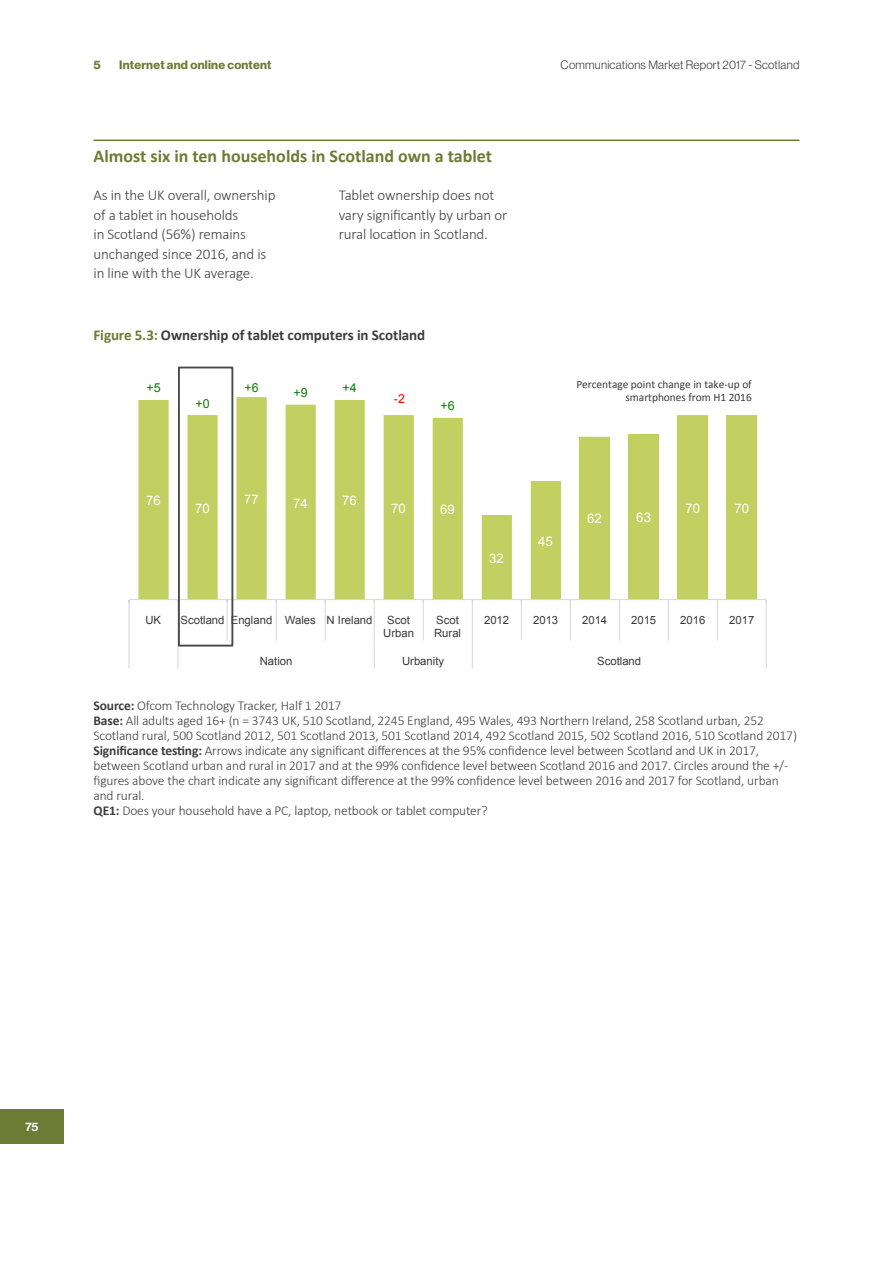
<style>
.page{position:relative;width:893px;height:1263px;background:#fff}
.page>*{position:absolute;margin:0;border:0;box-sizing:border-box;transform-origin:0 0}
.Heading_3_GREEN{font:700 18px "Calibri";color:#6c7c34}
.Body_Copy{font:300 15px/19.5px "Calibri";letter-spacing:-.01em;color:#3e3e3f}
.Bold_Body_Copy{font:700 15px "Calibri";letter-spacing:-.005em;color:#3e3e3f}
.Source{font:300 13.5px/15px "Calibri";letter-spacing:-.01em;color:#3e3e3f}
.t1{font:13.2px "Arial";color:#fff}
.t2{font:12.45px "Arial";color:#008000}
.t3{font:12.45px "Arial";color:#f00}
.t4{font:12px "N Haas Grotesk DS Std 45 Lt";letter-spacing:.02em;color:#3e3e3f}
.t5{font:12px "N Haas Grotesk DS Std 75 Bd";letter-spacing:.02em;color:#6c7c34}
.t6{font:12px "N Haas Grotesk DS Std 65 Md";color:#fff}
.t7{font:11.25px/13.2px "Arial";color:#38393a;text-align:center}
.t8{font:11.25px/13.2px "Calibri";color:#38393a;text-align:right}
.s1{color:#6c7c34}
.s2{font-weight:700}
</style>
<div class="page">
<div style="left:0;top:1110px;width:64px;height:34px;background:#6c7c34"></div>
<hr style="left:94px;top:140px;width:705px;height:1px;background:#6c7c34">
<svg style="left:138px;top:397px;width:619px;height:202px;fill:#c2d061"></svg>
<hr style="left:129px;top:599px;width:637px;height:1px;background:#d6d6d6">
<hr style="left:129px;top:600px;width:1px;height:40px;background:#d6d6d6">
<hr style="left:227px;top:600px;width:1px;height:40px;background:#d6d6d6">
<hr style="left:276px;top:600px;width:1px;height:40px;background:#d6d6d6">
<hr style="left:325px;top:600px;width:1px;height:40px;background:#d6d6d6">
<hr style="left:374px;top:600px;width:1px;height:40px;background:#d6d6d6">
<hr style="left:423px;top:600px;width:1px;height:40px;background:#d6d6d6">
<hr style="left:472px;top:600px;width:1px;height:40px;background:#d6d6d6">
<hr style="left:521px;top:600px;width:1px;height:40px;background:#d6d6d6">
<hr style="left:570px;top:600px;width:1px;height:40px;background:#d6d6d6">
<hr style="left:619px;top:600px;width:1px;height:40px;background:#d6d6d6">
<hr style="left:668px;top:600px;width:1px;height:40px;background:#d6d6d6">
<hr style="left:717px;top:600px;width:1px;height:40px;background:#d6d6d6">
<hr style="left:766px;top:600px;width:1px;height:40px;background:#d6d6d6">
<svg style="left:129px;top:640px;width:1px;height:28px"></svg>
<svg style="left:178px;top:646px;width:1px;height:22px"></svg>
<svg style="left:374px;top:640px;width:1px;height:28px"></svg>
<svg style="left:472px;top:640px;width:1px;height:28px"></svg>
<svg style="left:766px;top:640px;width:1px;height:28px"></svg>
<div style="left:178px;top:367px;width:55px;height:279px;border:2px solid #484949"></div>
<p class="t5" style="left:94px;top:58px;width:9px">5</p>
<p class="t5" style="left:119px;top:58px;width:154px">Internet and online content</p>
<p class="t4" style="left:561px;top:58px;width:240px">Communications Market Report 2017 - Scotland</p>
<p class="Heading_3_GREEN" style="left:94px;top:145px;width:400px">Almost six in ten households in Scotland own a tablet</p>
<p class="Body_Copy" style="left:94px;top:186px;width:183px">As in the UK overall, ownership of a tablet in households<br>in Scotland (56%) remains unchanged since 2016, and is in line with the UK average.</p>
<p class="Body_Copy" style="left:339px;top:186px;width:170px">Tablet ownership does not vary significantly by urban or rural location in Scotland.</p>
<p class="Bold_Body_Copy" style="left:94px;top:325px;width:333px"><span class="s1">Figure 5.3:</span> Ownership of tablet computers in Scotland</p>
<p class="t2" style="left:146px;top:380px;width:16px">+5</p>
<p class="t2" style="left:195px;top:395px;width:16px">+0</p>
<p class="t2" style="left:244px;top:380px;width:16px">+6</p>
<p class="t2" style="left:293px;top:385px;width:16px">+9</p>
<p class="t2" style="left:342px;top:380px;width:16px">+4</p>
<p class="t3" style="left:394px;top:390px;width:13px">-2</p>
<p class="t2" style="left:440px;top:398px;width:16px">+6</p>
<p class="t1" style="left:146px;top:492px;width:16px">76</p>
<p class="t1" style="left:195px;top:499px;width:16px">70</p>
<p class="t1" style="left:244px;top:490px;width:16px">77</p>
<p class="t1" style="left:293px;top:494px;width:16px">74</p>
<p class="t1" style="left:342px;top:492px;width:16px">76</p>
<p class="t1" style="left:391px;top:499px;width:16px">70</p>
<p class="t1" style="left:440px;top:501px;width:16px">69</p>
<p class="t8" style="left:576px;top:377px;width:177px">Percentage point change in take-up of smartphones from H1 2016</p>
<p class="t1" style="left:489px;top:549px;width:16px">32</p>
<p class="t1" style="left:538px;top:532px;width:16px">45</p>
<p class="t1" style="left:587px;top:510px;width:16px">62</p>
<p class="t1" style="left:636px;top:509px;width:16px">63</p>
<p class="t1" style="left:685px;top:500px;width:16px">70</p>
<p class="t1" style="left:734px;top:500px;width:16px">70</p>
<p class="t7" style="left:145px;top:614px;width:17px">UK</p>
<p class="t7" style="left:181px;top:614px;width:194px">Scotland England Wales N Ireland</p>
<p class="t7" style="left:383px;top:614px;width:32px">Scot<br>Urban</p>
<p class="t7" style="left:434px;top:614px;width:29px;text-align:left">Scot<br>Rural</p>
<p class="t7" style="left:484px;top:614px;width:27px">2012</p>
<p class="t7" style="left:533px;top:614px;width:27px">2013</p>
<p class="t7" style="left:582px;top:614px;width:27px">2014</p>
<p class="t7" style="left:631px;top:614px;width:27px">2015</p>
<p class="t7" style="left:680px;top:614px;width:27px">2016</p>
<p class="t7" style="left:729px;top:614px;width:27px">2017</p>
<p class="t7" style="left:260px;top:655px;width:34px">Nation</p>
<p class="t7" style="left:402px;top:655px;width:44px">Urbanity</p>
<p class="t7" style="left:597px;top:655px;width:46px">Scotland</p>
<p class="Source" style="left:94px;top:697px;width:249px"><span class="s2">Source:</span> Ofcom Technology Tracker, Half 1 2017</p>
<p class="Source" style="left:94px;top:712px;width:705px"><span class="s2">Base:</span> All adults aged 16+ (n = 3743 UK, 510 Scotland, 2245 England, 495 Wales, 493 Northern Ireland, 258 Scotland urban, 252<br>Scotland rural, 500 Scotland 2012, 501 Scotland 2013, 501 Scotland 2014, 492 Scotland 2015, 502 Scotland 2016, 510 Scotland 2017)</p>
<p class="Source" style="left:94px;top:742px;width:696px"><span class="s2">Significance testing:</span> Arrows indicate any significant differences at the 95% confidence level between Scotland and UK in 2017, between Scotland urban and rural in 2017 and at the 99% confidence level between Scotland 2016 and 2017. Circles around the +/- figures above the chart indicate any significant difference at the 99% confidence level between 2016 and 2017 for Scotland, urban and rural.</p>
<p class="Source" style="left:94px;top:802px;width:396px"><span class="s2">QE1:</span> Does your household have a PC, laptop, netbook or tablet computer?</p>
<p class="t6" style="left:25px;top:1120px;width:15px">75</p>
</div>
